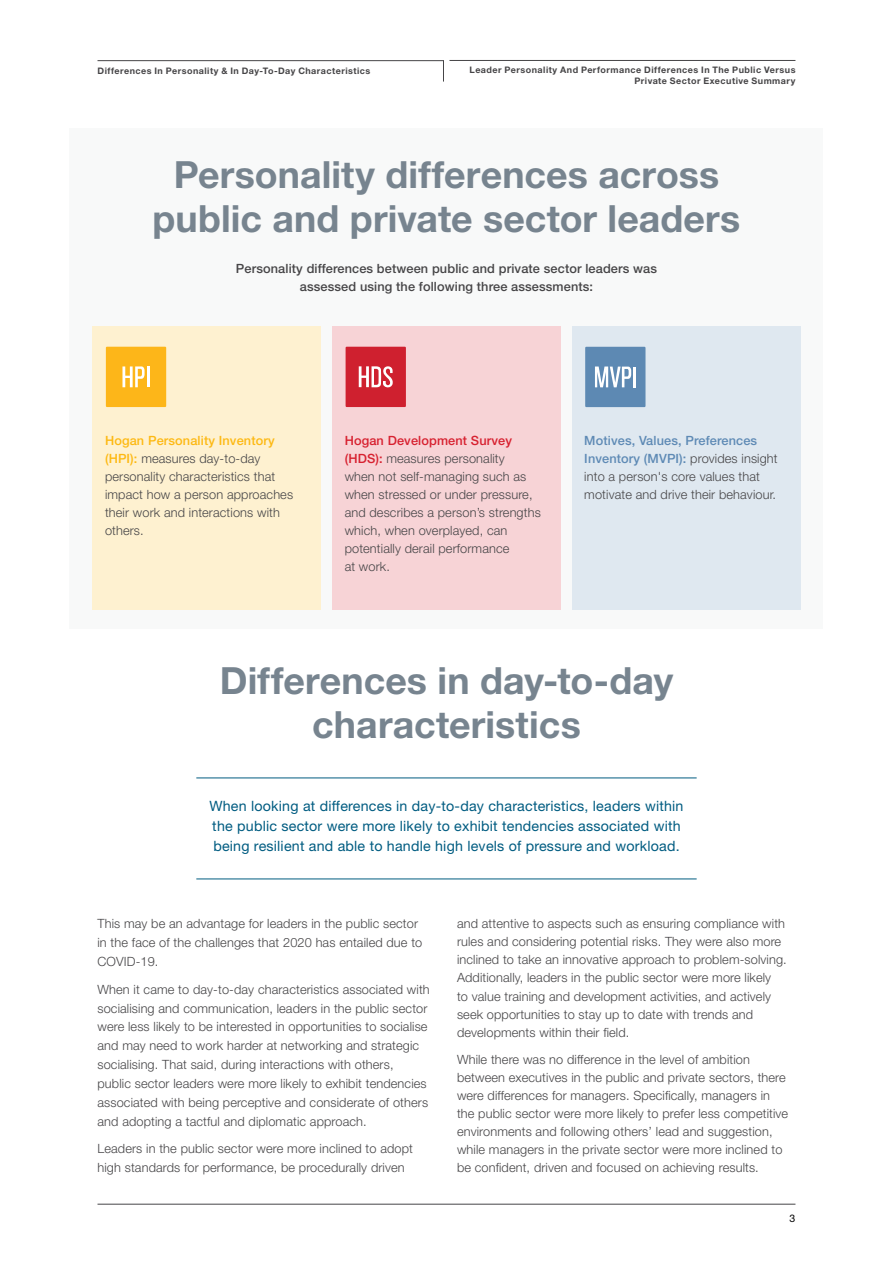
<style>
.page{position:relative;width:893px;height:1263px;background:#fff}
.page>*{position:absolute;margin:0;border:0;box-sizing:border-box;transform-origin:0 0}
.t1{font:700 37.5px/43.5px "Helvetica Neue LT Std";letter-spacing:.005em;color:#77848f;text-align:center}
.t2{font:14.25px/20.2px "Helvetica Neue LT Std";letter-spacing:.015em;color:#005c81}
.t3{font:300 12.75px/18px "Helvetica Neue LT Std";letter-spacing:.01em;color:#464547}
.t4{font:500 12.75px/18px "Helvetica Neue LT Std";letter-spacing:.01em;color:#464547;text-align:center}
.t5{font:10.5px "Helvetica Neue LT Std";color:#000}
.t6{font:700 9px/10.8px "Helvetica Neue LT Std";letter-spacing:.05em;color:#464547;text-align:right}
.s1{font-weight:500;color:#fdb913}
.s2{font-weight:500;color:#d72130}
.s3{font-weight:500;color:#5e8ab5}
</style>
<div class="page">
<svg style="left:97px;top:60px;width:347px;height:22px"></svg>
<hr style="left:449px;top:60px;width:346px;height:1px;background:#464547">
<hr style="left:98px;top:1204px;width:697px;height:1px;background:#464547">
<div style="left:70px;top:128px;width:753px;height:500px;background:#f8f9f9"></div>
<div style="left:93px;top:326px;width:228px;height:284px;background:#fef1d0"></div>
<div style="left:332px;top:326px;width:229px;height:284px;background:#f7d3d6"></div>
<div style="left:572px;top:326px;width:228px;height:284px;background:#dfe8f0"></div>
<svg style="left:106px;top:347px;width:60px;height:60px"></svg>
<hr style="left:147px;top:366px;width:3px;height:21px;background:#fff">
<svg style="left:346px;top:347px;width:60px;height:60px"></svg>
<svg style="left:585px;top:347px;width:60px;height:60px"></svg>
<hr style="left:196px;top:777px;width:501px;height:1px;background:#005c81">
<hr style="left:196px;top:878px;width:501px;height:1px;background:#005c81">
<p class="t6" style="left:98px;top:65px;width:274px">Differences In Personality &amp; In Day-To-Day Characteristics</p>
<p class="t6" style="left:470px;top:64px;width:327px">Leader Personality And Performance Differences In The Public Versus<br>Private Sector Executive Summary</p>
<h1 class="t1" style="left:153px;top:153px;width:589px">Personality differences across public and private sector leaders</h1>
<p class="t4" style="left:236px;top:259px;width:423px">Personality differences between public and private sector leaders was assessed using the following three assessments:</p>
<p class="t3" style="left:105px;top:431px;width:190px"><span class="s1">Hogan Personality Inventory (HPI):</span> measures day-to-day personality characteristics that impact how a person approaches their work and interactions with others.</p>
<p class="t3" style="left:345px;top:431px;width:198px"><span class="s2">Hogan Development Survey (HDS):</span> measures personality<br>when not self-managing such as when stressed or under pressure, and describes a person’s strengths which, when overplayed, can potentially derail performance<br>at work.</p>
<p class="t3" style="left:584px;top:431px;width:195px"><span class="s3">Motives, Values, Preferences Inventory (MVPI):</span> provides insight into a person's core values that motivate and drive their behaviour.</p>
<h1 class="t1" style="left:220px;top:658px;width:455px">Differences in day-to-day characteristics</h1>
<p class="t2" style="left:209px;top:795px;width:476px">When looking at differences in day-to-day characteristics, leaders within the public sector were more likely to exhibit tendencies associated with being resilient and able to handle high levels of pressure and workload.</p>
<p class="t3" style="left:98px;top:914px;width:326px;line-height:18.9px">This may be an advantage for leaders in the public sector in the face of the challenges that 2020 has entailed due to<br>COVID-19.</p>
<p class="t3" style="left:98px;top:979px;width:334px;line-height:18.9px">When it came to day-to-day characteristics associated with socialising and communication, leaders in the public sector were less likely to be interested in opportunities to socialise and may need to work harder at networking and strategic socialising. That said, during interactions with others, public sector leaders were more likely to exhibit tendencies associated with being perceptive and considerate of others and adopting a tactful and diplomatic approach.</p>
<p class="t3" style="left:98px;top:1139px;width:317px;line-height:18.9px">Leaders in the public sector were more inclined to adopt high standards for performance, be procedurally driven</p>
<p class="t3" style="left:457px;top:914px;width:331px">and attentive to aspects such as ensuring compliance with rules and considering potential risks. They were also more inclined to take an innovative approach to problem-solving.<br>Additionally, leaders in the public sector were more likely<br>to value training and development activities, and actively seek opportunities to stay up to date with trends and developments within their field.</p>
<p class="t3" style="left:457px;top:1050px;width:333px">While there was no difference in the level of ambition between executives in the public and private sectors, there were differences for managers. Specifically, managers in the public sector were more likely to prefer less competitive environments and following others’ lead and suggestion, while managers in the private sector were more inclined to be confident, driven and focused on achieving results.</p>
<p class="t5" style="left:790px;top:1212px;width:7px">3</p>
</div>
